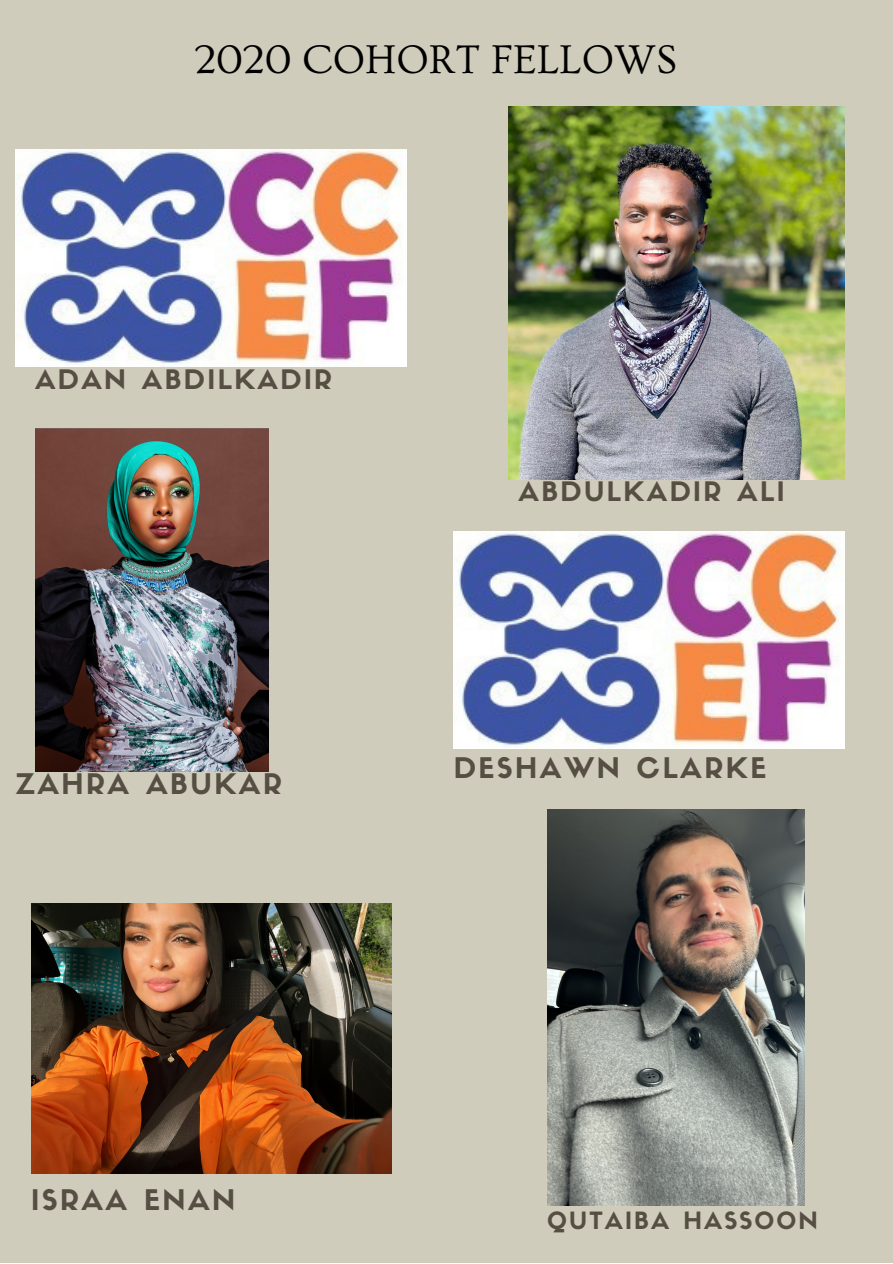
<style>
.page{position:relative;width:893px;height:1264px;background:#fff}
.page>*{position:absolute;margin:0;border:0;box-sizing:border-box;transform-origin:0 0}
.t1{font:42px "Ovo";color:#000}
.t2{font:27.9px "Sifonn Basic";letter-spacing:.09em;color:#564e43}
.t3{font:26.4px "Sifonn Basic";letter-spacing:.09em;color:#564e43}
.t4{font:23.4px "Sifonn Basic";letter-spacing:.09em;color:#564e43}
</style>
<div class="page">
<div style="left:0;top:0;width:892px;height:1262px;background:#cfccbb"></div>
<img style="left:16px;top:149px;width:390px;height:217px">
<img style="left:509px;top:107px;width:335px;height:372px">
<img style="left:35px;top:428px;width:234px;height:343px">
<img style="left:453px;top:531px;width:390px;height:217px">
<img style="left:31px;top:903px;width:360px;height:270px">
<img style="left:547px;top:809px;width:257px;height:396px">
<h1 class="t1" style="left:194px;top:36px;width:484px">2020 COHORT FELLOWS</h1>
<p class="t3" style="left:35px;top:369px;width:298px">ADAN ABDILKADIR</p>
<p class="t2" style="left:16px;top:773px;width:267px">ZAHRA ABUKAR</p>
<p class="t3" style="left:518px;top:481px;width:267px">ABDULKADIR ALI</p>
<p class="t2" style="left:453px;top:757px;width:314px">DESHAWN CLARKE</p>
<p class="t2" style="left:31px;top:1188px;width:205px">ISRAA ENAN</p>
<p class="t4" style="left:547px;top:1211px;width:272px">QUTAIBA HASSOON</p>
</div>
